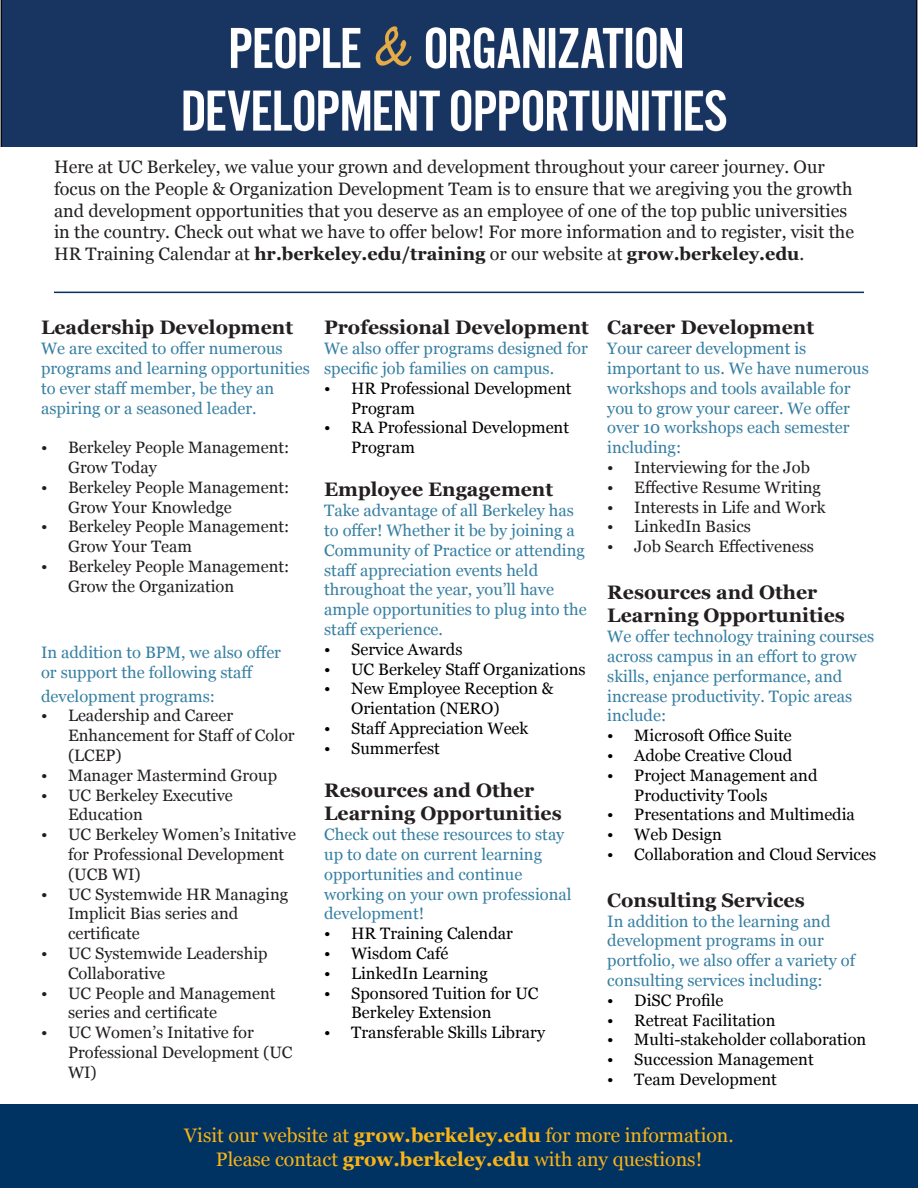
<style>
.page{position:relative;width:918px;height:1188px;background:#fff}
.page>*{position:absolute;margin:0;border:0;box-sizing:border-box;transform-origin:0 0}
.t1{font:700 19.5px/23.4px "Georgia";color:#231f20}
.t2{font:19.5px "Georgia";color:#fbb416}
.t3{font:18px/21.6px "Georgia";color:#231f20}
.t4{font:16.5px/19.8px "Georgia";color:#367fa2}
.t5{font:16.5px/19.8px "Georgia";color:#231f20}
.t6{font:16.5px/19.8px "Georgia";color:#000}
.s1{font-weight:700}
</style>
<div class="page">
<hr style="left:54px;top:292px;width:810px;height:1px;background:#003262">
<img style="left:0;top:0;width:918px;height:147px">
<div style="left:0;top:1104px;width:918px;height:84px;background:#003262"></div>
<p class="t3" style="left:54px;top:156px;width:802px">Here at UC Berkeley, we value your grown and development throughout your career journey. Our focus on the People &amp; Organization Development Team is to ensure that we aregiving you the growth and development opportunities that you deserve as an employee of one of the top public universities in the country. Check out what we have to offer below! For more information and to register, visit the HR Training Calendar at <span class="s1">hr.berkeley.edu/training</span> or our website at <span class="s1">grow.berkeley.edu</span>.</p>
<p class="t1" style="left:41px;top:315px;width:254px">Leadership Development</p>
<p class="t4" style="left:41px;top:338px;width:270px">We are excited to offer numerous programs and learning opportunities to ever staff member, be they an aspiring or a seasoned leader.</p>
<p class="t5" style="left:68px;top:437px;width:223px;text-indent:-27px">• Berkeley People Management:<br>Grow Today</p>
<p class="t5" style="left:68px;top:477px;width:223px;text-indent:-27px">• Berkeley People Management:<br>Grow Your Knowledge</p>
<p class="t5" style="left:68px;top:516px;width:223px;text-indent:-27px">• Berkeley People Management:<br>Grow Your Team</p>
<p class="t5" style="left:68px;top:556px;width:223px;text-indent:-27px">• Berkeley People Management:<br>Grow the Organization</p>
<p class="t1" style="left:607px;top:315px;width:208px">Career Development</p>
<p class="t4" style="left:607px;top:338px;width:263px">Your career development is important to us. We have numerous workshops and tools available for you to grow your career. We offer over 10 workshops each semester including:</p>
<p class="t5" style="left:607px;top:457px;width:204px">• Interviewing for the Job</p>
<p class="t5" style="left:607px;top:477px;width:215px">• Effective Resume Writing</p>
<p class="t5" style="left:607px;top:496px;width:220px">• Interests in Life and Work</p>
<p class="t5" style="left:607px;top:516px;width:145px">• LinkedIn Basics</p>
<p class="t5" style="left:607px;top:536px;width:208px">• Job Search Effectiveness</p>
<p class="t1" style="left:607px;top:580px;width:239px">Resources and Other<br>Learning Opportunities</p>
<p class="t4" style="left:607px;top:626px;width:269px">We offer technology training courses across campus in an effort to grow skills, enjance performance, and increase productivity. Topic areas include:</p>
<p class="t6" style="left:607px;top:725px;width:186px">• Microsoft Office Suite</p>
<p class="t6" style="left:607px;top:745px;width:187px">• Adobe Creative Cloud</p>
<p class="t6" style="left:634px;top:765px;width:185px;text-indent:-27px">• Project Management and<br>Productivity Tools</p>
<p class="t6" style="left:607px;top:804px;width:249px">• Presentations and Multimedia</p>
<p class="t6" style="left:607px;top:824px;width:116px">• Web Design</p>
<p class="t6" style="left:607px;top:844px;width:270px">• Collaboration and Cloud Services</p>
<p class="t1" style="left:607px;top:887px;width:199px">Consulting Services</p>
<p class="t4" style="left:607px;top:910px;width:249px">In addition to the learning and development programs in our portfolio, we also offer a variety of consulting services including:</p>
<p class="t6" style="left:607px;top:990px;width:118px">• DiSC Profile</p>
<p class="t6" style="left:607px;top:1009px;width:170px">• Retreat Facilitation</p>
<p class="t6" style="left:607px;top:1029px;width:261px">• Multi-stakeholder collaboration</p>
<p class="t6" style="left:607px;top:1049px;width:208px">• Succession Management</p>
<p class="t6" style="left:607px;top:1069px;width:171px">• Team Development</p>
<p class="t2" style="left:184px;top:1121px;width:551px">Visit our website at <span class="s1">grow.berkeley.edu</span> for more information.</p>
<p class="t2" style="left:216px;top:1145px;width:488px">Please contact <span class="s1">grow.berkeley.edu</span> with any questions!</p>
<p class="t1" style="left:324px;top:315px;width:266px">Professional Development</p>
<p class="t4" style="left:324px;top:338px;width:265px">We also offer programs designed for specific job families on campus.</p>
<p class="t6" style="left:351px;top:378px;width:222px;text-indent:-27px">• HR Professional Development<br>Program</p>
<p class="t6" style="left:351px;top:417px;width:219px;text-indent:-27px">• RA Professional Development<br>Program</p>
<p class="t1" style="left:324px;top:477px;width:230px">Employee Engagement</p>
<p class="t4" style="left:324px;top:500px;width:264px">Take advantage of all Berkeley has to offer! Whether it be by joining a<br>Community of Practice or attending staff appreciation events held throughoat the year, you’ll have ample opportunities to plug into the staff experience.</p>
<p class="t6" style="left:324px;top:639px;width:140px">• Service Awards</p>
<p class="t6" style="left:324px;top:658px;width:263px">• UC Berkeley Staff Organizations</p>
<p class="t6" style="left:351px;top:678px;width:204px;text-indent:-27px">• New Employee Reception &amp;<br>Orientation (NERO)</p>
<p class="t6" style="left:324px;top:718px;width:206px">• Staff Appreciation Week</p>
<p class="t6" style="left:324px;top:738px;width:117px">• Summerfest</p>
<p class="t1" style="left:324px;top:778px;width:239px">Resources and Other<br>Learning Opportunities</p>
<p class="t4" style="left:324px;top:824px;width:249px">Check out these resources to stay up to date on current learning opportunities and continue working on your own professional development!</p>
<p class="t6" style="left:324px;top:923px;width:190px">• HR Training Calendar</p>
<p class="t6" style="left:324px;top:943px;width:126px">• Wisdom Café</p>
<p class="t6" style="left:324px;top:963px;width:165px">• LinkedIn Learning</p>
<p class="t6" style="left:351px;top:982px;width:189px;text-indent:-27px">• Sponsored Tuition for UC<br>Berkeley Extension</p>
<p class="t6" style="left:324px;top:1022px;width:222px">• Transferable Skills Library</p>
<p class="t4" style="left:41px;top:642px;width:242px">In addition to BPM, we also offer or support the following staff</p>
<p class="t4" style="left:41px;top:685px;width:175px">development programs:</p>
<p class="t5" style="left:68px;top:705px;width:228px;text-indent:-27px">• Leadership and Career<br>Enhancement for Staff of Color (LCEP)</p>
<p class="t5" style="left:41px;top:765px;width:238px">• Manager Mastermind Group</p>
<p class="t5" style="left:68px;top:784px;width:166px;text-indent:-27px">• UC Berkeley Executive<br>Education</p>
<p class="t5" style="left:68px;top:824px;width:229px;text-indent:-27px">• UC Berkeley Women’s Initative for Professional Development (UCB WI)</p>
<p class="t5" style="left:68px;top:883px;width:222px;text-indent:-27px">• UC Systemwide HR Managing<br>Implicit Bias series and certificate</p>
<p class="t5" style="left:68px;top:943px;width:201px;text-indent:-27px">• UC Systemwide Leadership<br>Collaborative</p>
<p class="t5" style="left:68px;top:982px;width:209px;text-indent:-27px">• UC People and Management series and certificate</p>
<p class="t5" style="left:68px;top:1022px;width:226px;text-indent:-27px">• UC Women’s Initative for<br>Professional Development (UC<br>WI)</p>
</div>
